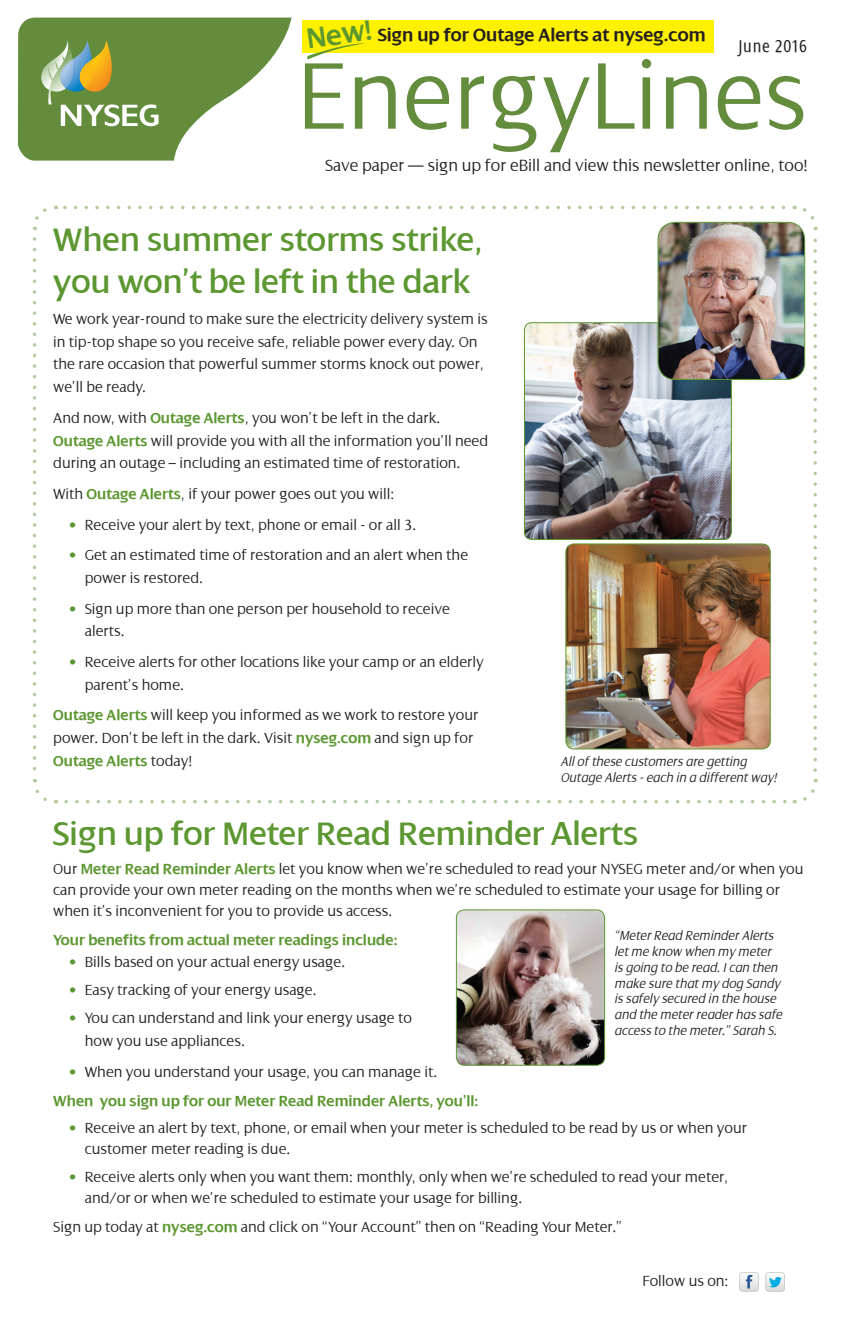
<style>
.page{position:relative;width:851px;height:1339px;background:#fff}
.page>*{position:absolute;margin:0;border:0;box-sizing:border-box;transform-origin:0 0}
.t1{font:300 102.02px "Dialog";color:#638d3d}
.t2{font:35px/42px "Dialog";color:#5c9731}
.t3{font:600 30.1px "Dialog";color:#5c9731}
.t4{font:600 19.25px "Dialog";color:#231f20}
.t5{font:condensed 18.38px "Dialog";letter-spacing:.07em;color:#231f20}
.t6{font:300 17.5px "Dialog";color:#231f20}
.t7{font:300 15.75px/22.8px "Dialog";color:#231f20}
.t8{font:600 15.75px/28.9px "Dialog";color:#5c9731}
.t9{font:italic 300 14px/15.8px "Dialog";color:#231f20}
.s1{font-weight:600;color:#5c9731}
.s2{color:#5c9731}
.s3{font-weight:300}
.s4{font-weight:300;color:#231f20}
</style>
<div class="page">
<svg style="left:66px;top:800px;width:721px;height:3px"></svg>
<svg style="left:32px;top:208px;width:15px;height:22px"></svg>
<svg style="left:33px;top:239px;width:24px;height:565px"></svg>
<svg style="left:794px;top:779px;width:24px;height:24px"></svg>
<svg style="left:794px;top:205px;width:23px;height:565px"></svg>
<svg style="left:56px;top:206px;width:727px;height:3px"></svg>
<img style="left:524px;top:323px;width:207px;height:216px">
<div style="left:524px;top:322px;width:207px;height:218px;border:1px solid #5c9731;border-radius:7px"></div>
<svg style="left:18px;top:17px;width:273px;height:144px"></svg>
<svg style="left:739px;top:1272px;width:19px;height:19px"></svg>
<svg style="left:765px;top:1272px;width:19px;height:19px"></svg>
<div style="left:302px;top:20px;width:411px;height:32px;background:#fff101"></div>
<svg style="left:307px;top:43px;width:59px;height:17px"></svg>
<img style="left:658px;top:222px;width:146px;height:157px">
<div style="left:657px;top:222px;width:147px;height:158px;border:1px solid #5c9731;border-radius:17px"></div>
<img style="left:567px;top:544px;width:203px;height:205px">
<div style="left:565px;top:544px;width:205px;height:205px;border:1px solid #5c9731;border-radius:8px"></div>
<img style="left:456px;top:910px;width:148px;height:155px">
<div style="left:456px;top:910px;width:148px;height:155px;border:1px solid #5c9731;border-radius:8px"></div>
<h3 class="t3" style="left:304px;top:23px;width:67px;rotate:-8deg">New!</h3>
<p class="t4" style="left:378px;top:25px;width:329px">Sign up for Outage Alerts at nyseg.com</p>
<p class="t5" style="left:737px;top:36px;width:71px">June 2016</p>
<h1 class="t1" style="left:297px;top:40px;width:511px">EnergyLines</h1>
<p class="t6" style="left:325px;top:156px;width:484px">Save paper — sign up for eBill and view this newsletter online, too!</p>
<h2 class="t2" style="left:53px;top:219px;width:430px">When summer storms strike, you won’t be left in the dark</h2>
<p class="t7" style="left:53px;top:308px;width:436px">We work year-round to make sure the electricity delivery system is in tip-top shape so you receive safe, reliable power every day. On the rare occasion that powerful summer storms knock out power, we’ll be ready.</p>
<p class="t7" style="left:53px;top:406px;width:436px">And now, with <span class="s1">Outage Alerts</span>, you won’t be left in the dark.<br><span class="s1">Outage Alerts</span> will provide you with all the information you’ll need during an outage – including an estimated time of restoration.</p>
<p class="t7" style="left:53px;top:482px;width:343px">With <span class="s1">Outage Alerts</span>, if your power goes out you will:</p>
<p class="t7" style="left:69px;top:513px;width:349px"><span class="s2">•</span> Receive your alert by text, phone or email - or all 3.</p>
<p class="t7" style="left:85px;top:544px;width:385px;text-indent:-16px"><span class="s2">•</span> Get an estimated time of restoration and an alert when the power is restored.</p>
<p class="t7" style="left:85px;top:597px;width:366px;text-indent:-16px"><span class="s2">•</span> Sign up more than one person per household to receive alerts.</p>
<p class="t7" style="left:85px;top:650px;width:400px;text-indent:-16px"><span class="s2">•</span> Receive alerts for other locations like your camp or an elderly parent’s home.</p>
<p class="t7" style="left:53px;top:704px;width:427px"><span class="s1">Outage Alerts</span> will keep you informed as we work to restore your power. Don’t be left in the dark. Visit <span class="s1">nyseg.com</span> and sign up for<br><span class="s1">Outage Alerts</span> today!</p>
<p class="t9" style="left:560px;top:754px;width:218px">All of these customers are getting<br>Outage Alerts - each in a different way!</p>
<h2 class="t2" style="left:53px;top:813px;width:586px">Sign up for Meter Read Reminder Alerts</h2>
<p class="t7" style="left:53px;top:858px;width:751px;line-height:21px">Our <span class="s1">Meter Read Reminder Alerts</span> let you know when we’re scheduled to read your NYSEG meter and/or when you can provide your own meter reading on the months when we’re scheduled to estimate your usage for billing or when it’s inconvenient for you to provide us access.</p>
<p class="t8" style="left:53px;top:925px;width:346px">Your benefits from actual meter readings include:</p>
<p class="t7" style="left:69px;top:951px;width:278px"><span class="s2">•</span> Bills based on your actual energy usage.</p>
<p class="t7" style="left:69px;top:979px;width:249px"><span class="s2">•</span> Easy tracking of your energy usage.</p>
<p class="t7" style="left:85px;top:1006px;width:329px;text-indent:-16px"><span class="s2">•</span> You can understand and link your energy usage to how you use appliances.</p>
<p class="t8" style="left:53px;top:1057px;width:426px;text-indent:16px"><span class="s3">•</span> <span class="s4">When you understand your usage, you can manage it.<br></span>When you sign up for our Meter Read Reminder Alerts, you’ll:</p>
<p class="t7" style="left:85px;top:1118px;width:664px;line-height:21px;text-indent:-16px"><span class="s2">•</span> Receive an alert by text, phone, or email when your meter is scheduled to be read by us or when your customer meter reading is due.</p>
<p class="t7" style="left:85px;top:1166px;width:645px;line-height:21px;text-indent:-16px"><span class="s2">•</span> Receive alerts only when you want them: monthly, only when we’re scheduled to read your meter, and/or or when we’re scheduled to estimate your usage for billing.</p>
<p class="t7" style="left:53px;top:1215px;width:570px">Sign up today at <span class="s1">nyseg.com</span> and click on “Your Account” then on “Reading Your Meter.”</p>
<p class="t9" style="left:614px;top:928px;width:169px">“Meter Read Reminder Alerts let me know when my meter is going to be read. I can then make sure that my dog Sandy is safely secured in the house and the meter reader has safe access to the meter.” Sarah S.</p>
<p class="t7" style="left:642px;top:1269px;width:88px">Follow us on:</p>
</div>
